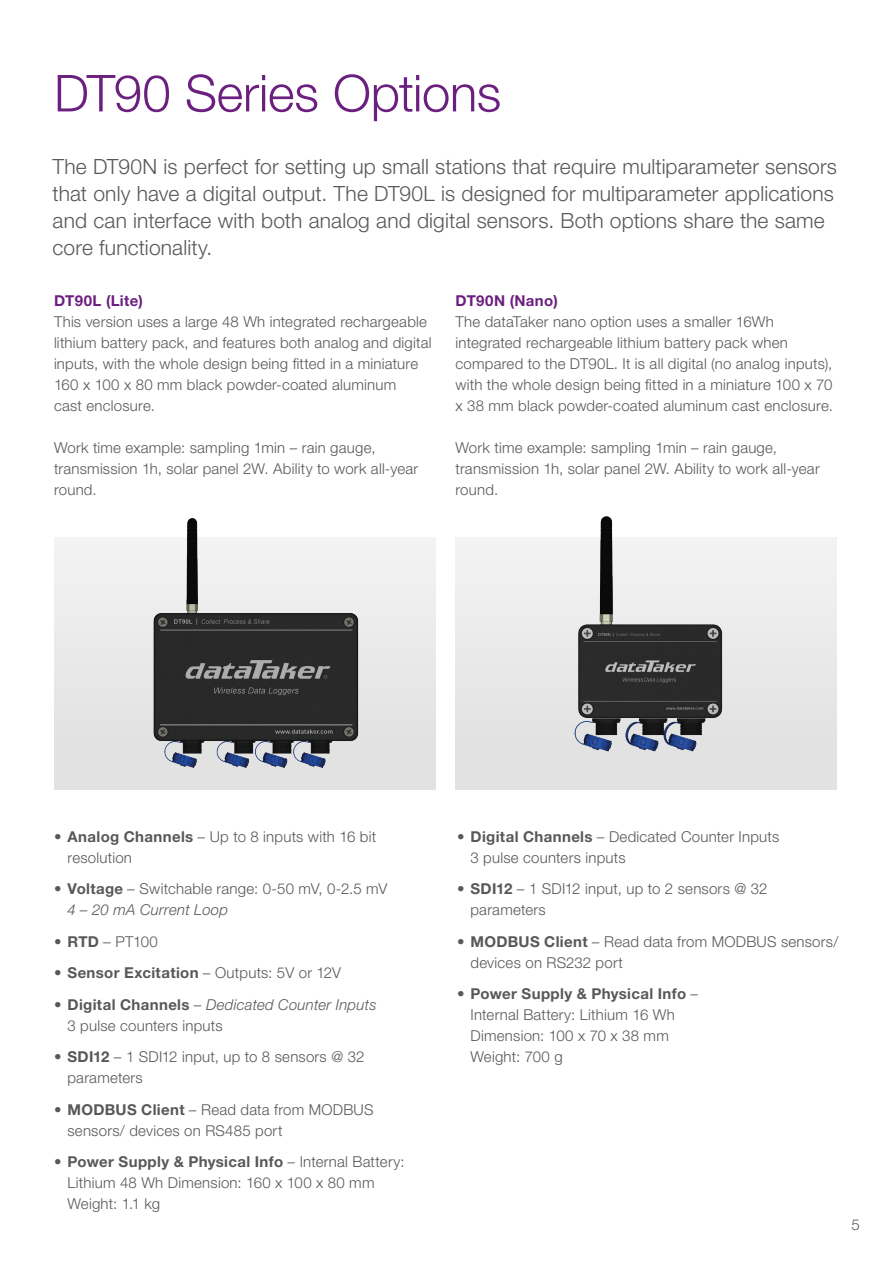
<style>
.page{position:relative;width:893px;height:1263px;background:#fff}
.page>*{position:absolute;margin:0;border:0;box-sizing:border-box;transform-origin:0 0}
.t1{font:300 51px "Helvetica Neue LT Std";letter-spacing:-.01em;color:#6b1f7e}
.t2{font:300 21px/27px "Helvetica Neue LT Std";letter-spacing:.005em;color:#57585a}
.t3{font:300 15px/21px "Helvetica Neue LT Std";letter-spacing:.015em;color:#57585a}
.t4{font:italic 300 15px/21px "Helvetica Neue LT Std";letter-spacing:.015em;color:#57585a}
.t5{font:700 15px "Helvetica Neue LT Std";letter-spacing:.025em;color:#57585a}
.t6{font:700 15px "Helvetica Neue LT Std";letter-spacing:.025em;color:#6b1f7e}
.s1{font-weight:700}
.s2{font-style:italic}
.s3{font-weight:300;font-style:italic}
.s4{font-weight:300}
.s5{font-weight:700;font-style:normal}
.s6{font-style:normal}
</style>
<div class="page">
<div style="left:54px;top:537px;width:382px;height:252px;background:#e2e2e3"></div>
<div style="left:455px;top:537px;width:382px;height:252px;background:#e2e2e3"></div>
<img style="left:136px;top:518px;width:236px;height:250px">
<img style="left:558px;top:516px;width:179px;height:236px">
<h1 class="t1" style="left:54px;top:62px;width:449px">DT90 Series Options</h1>
<p class="t2" style="left:53px;top:153px;width:786px">The DT90N is perfect for setting up small stations that require multiparameter sensors that only have a digital output. The DT90L is designed for multiparameter applications and can interface with both analog and digital sensors. Both options share the same core functionality.</p>
<p class="t6" style="left:54px;top:291px;width:90px">DT90L (Lite)</p>
<p class="t3" style="left:54px;top:311px;width:379px">This version uses a large 48 Wh integrated rechargeable lithium battery pack, and features both analog and digital inputs, with the whole design being fitted in a miniature 160 x 100 x 80 mm black powder-coated aluminum<br>cast enclosure.</p>
<p class="t3" style="left:54px;top:437px;width:366px">Work time example: sampling 1min – rain gauge, transmission 1h, solar panel 2W. Ability to work all-year round.</p>
<p class="t6" style="left:455px;top:291px;width:104px">DT90N (Nano)</p>
<p class="t3" style="left:455px;top:311px;width:379px">The dataTaker nano option uses a smaller 16Wh integrated rechargeable lithium battery pack when compared to the DT90L. It is all digital (no analog inputs), with the whole design being fitted in a miniature 100 x 70 x 38 mm black powder-coated aluminum cast enclosure.</p>
<p class="t3" style="left:455px;top:437px;width:366px">Work time example: sampling 1min – rain gauge, transmission 1h, solar panel 2W. Ability to work all-year round.</p>
<p class="t3" style="left:68px;top:826px;width:310px;text-indent:-14px"><span class="s1">• Analog Channels</span> <span class="s2">–</span> Up to 8 inputs with 16 bit resolution</p>
<p class="t3" style="left:67px;top:878px;width:321px;text-indent:-13px"><span class="s1">• Voltage</span> <span class="s2">–</span> Switchable range: 0-50 mV, 0-2.5 mV<br><span class="s2">4 – 20 mA Current Loop</span></p>
<p class="t3" style="left:54px;top:931px;width:105px"><span class="s1">• RTD</span> <span class="s2">–</span> PT100</p>
<p class="t5" style="left:54px;top:964px;width:289px">• Sensor Excitation <span class="s3">–</span> <span class="s4">Outputs: 5V or 12V</span></p>
<p class="t4" style="left:67px;top:994px;width:311px;text-indent:-13px"><span class="s5">• Digital Channels</span> – Dedicated Counter Inputs<br><span class="s6">3 pulse counters inputs</span></p>
<p class="t3" style="left:68px;top:1046px;width:298px;text-indent:-14px"><span class="s1">• SDI12</span> <span class="s2">–</span> 1 SDI12 input, up to 8 sensors @ 32 parameters</p>
<p class="t3" style="left:68px;top:1099px;width:308px;text-indent:-14px"><span class="s1">• MODBUS Client</span> <span class="s2">–</span> Read data from MODBUS sensors/ devices on RS485 port</p>
<p class="t3" style="left:68px;top:1151px;width:339px;text-indent:-14px"><span class="s1">• Power Supply &amp; Physical Info</span> <span class="s2">–</span> Internal Battery:<br>Lithium 48 Wh Dimension: 160 x 100 x 80 mm<br>Weight: 1.1 kg</p>
<p class="t3" style="left:470px;top:826px;width:310px;text-indent:-14px"><span class="s1">• Digital Channels</span> <span class="s2">–</span> Dedicated Counter Inputs<br>3 pulse counters inputs</p>
<p class="t3" style="left:470px;top:878px;width:298px;text-indent:-14px"><span class="s1">• SDI12</span> <span class="s2">–</span> 1 SDI12 input, up to 2 sensors @ 32 parameters</p>
<p class="t3" style="left:470px;top:931px;width:369px;text-indent:-14px"><span class="s1">• MODBUS Client</span> <span class="s2">–</span> Read data from MODBUS sensors/ devices on RS232 port</p>
<p class="t3" style="left:470px;top:983px;width:229px;text-indent:-14px"><span class="s1">• Power Supply &amp; Physical Info</span> <span class="s2">–<br></span>Internal Battery: Lithium 16 Wh<br>Dimension: 100 x 70 x 38 mm<br>Weight: 700 g</p>
<p class="t3" style="left:851px;top:1214px;width:10px">5</p>
</div>
